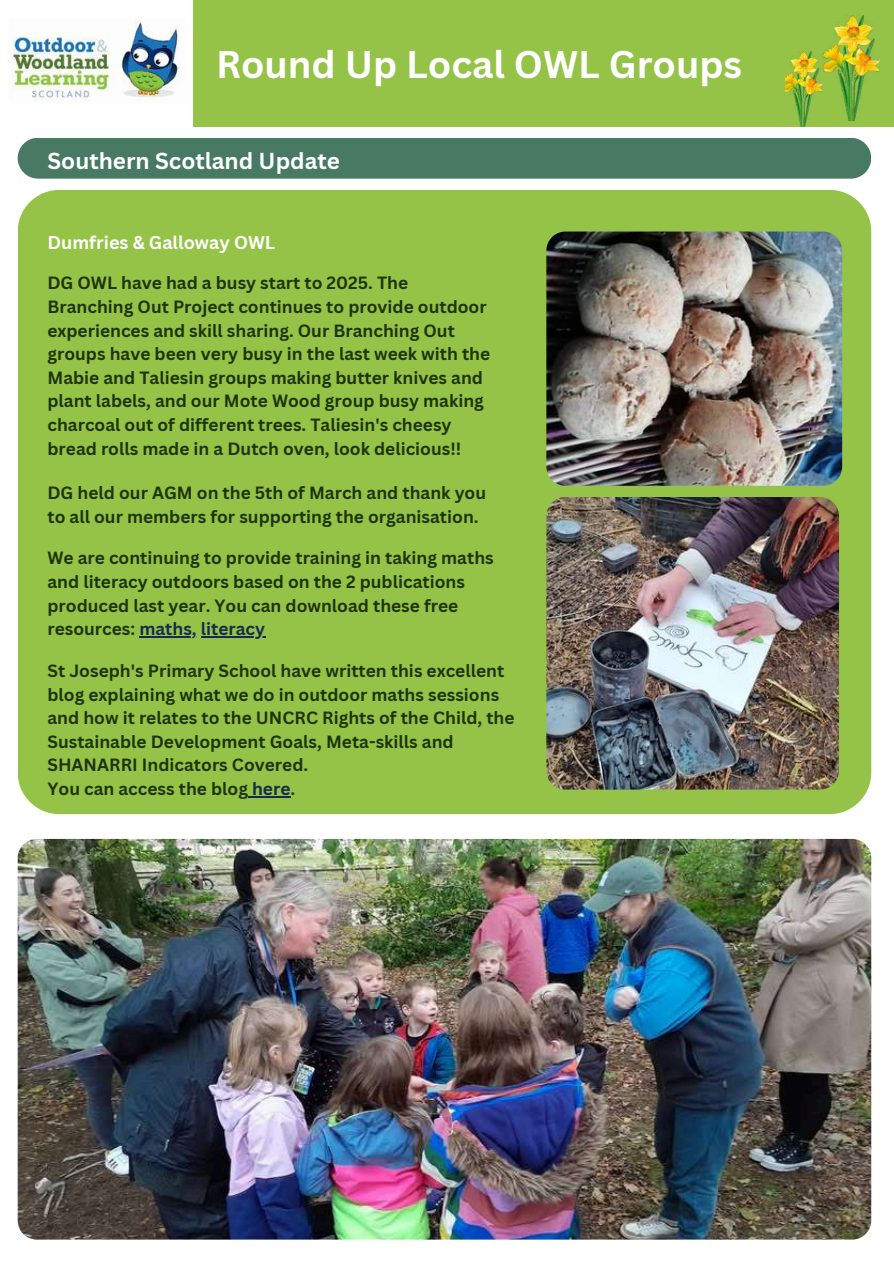
<style>
.page{position:relative;width:894px;height:1264px;background:#fff}
.page>*{position:absolute;margin:0;border:0;box-sizing:border-box;transform-origin:0 0}
.t1{font:700 37.5px "Canva Sans";color:#fff}
.t2{font:700 22.5px "Canva Sans";color:#fff}
.t3{font:700 18px "Canva Sans";color:#fff}
.t4{font:700 17.25px/23.7px "Canva Sans";color:#1e340a}
.s1{color:#172951}
</style>
<div class="page">
<div style="left:0;top:0;width:893px;height:126px;background:#94c348"></div>
<img style="left:0;top:0;width:192px;height:126px">
<div style="left:18px;top:190px;width:853px;height:624px;background:#94c348"></div>
<div style="left:18px;top:138px;width:852px;height:41px;background:#487962;border-radius:20px"></div>
<img style="left:546px;top:231px;width:295px;height:255px">
<img style="left:822px;top:15px;width:57px;height:105px">
<img style="left:785px;top:51px;width:37px;height:76px">
<img style="left:546px;top:497px;width:292px;height:292px">
<img style="left:18px;top:839px;width:852px;height:400px;border-radius:19px">
<hr style="left:139px;top:636px;width:58px;height:1px;background:#172951">
<hr style="left:201px;top:636px;width:64px;height:1px;background:#172951">
<hr style="left:248px;top:796px;width:42px;height:1px;background:#172951">
<h1 class="t1" style="left:216px;top:38px;width:527px">Round Up Local OWL Groups</h1>
<h2 class="t2" style="left:47px;top:145px;width:294px">Southern Scotland Update</h2>
<p class="t3" style="left:47px;top:230px;width:229px">Dumfries &amp; Galloway OWL</p>
<p class="t4" style="left:47px;top:271px;width:444px">DG OWL have had a busy start to 2025. The Branching Out Project continues to provide outdoor experiences and skill sharing. Our Branching Out groups have been very busy in the last week with the Mabie and Taliesin groups making butter knives and plant labels, and our Mote Wood group busy making charcoal out of different trees. Taliesin's cheesy bread rolls made in a Dutch oven, look delicious!!</p>
<p class="t4" style="left:47px;top:480px;width:440px">DG held our AGM on the 5th of March and thank you to all our members for supporting the organisation.</p>
<p class="t4" style="left:47px;top:546px;width:447px">We are continuing to provide training in taking maths and literacy outdoors based on the 2 publications produced last year. You can download these free resources: <span class="s1">maths, literacy</span></p>
<p class="t4" style="left:47px;top:658px;width:468px">St Joseph's Primary School have written this excellent blog explaining what we do in outdoor maths sessions and how it relates to the UNCRC Rights of the Child, the Sustainable Development Goals, Meta-skills and SHANARRI Indicators Covered.<br>You can access the blog <span class="s1">here</span>.</p>
</div>
